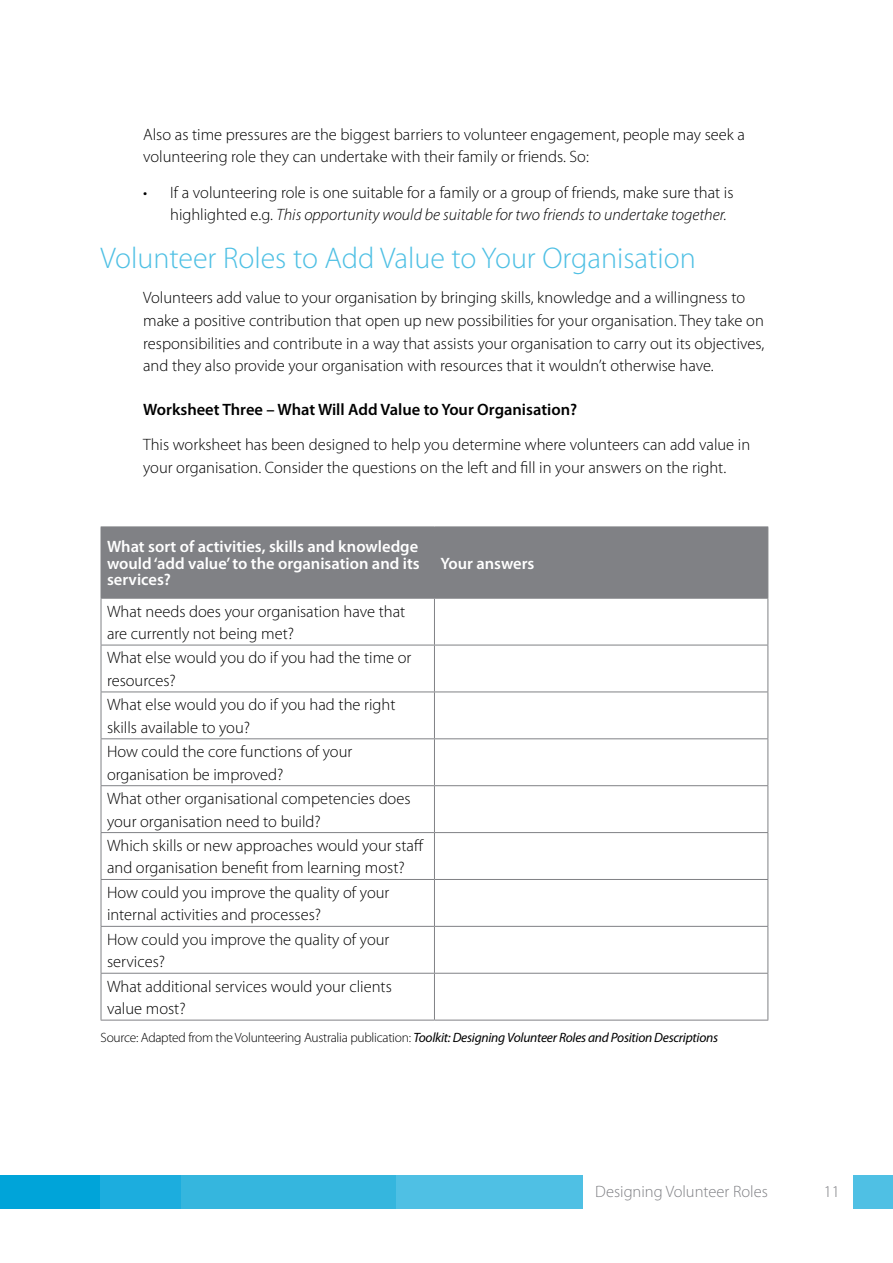
<style>
.page{position:relative;width:893px;height:1263px;background:#fff}
.page>*{position:absolute;margin:0;border:0;box-sizing:border-box;transform-origin:0 0}
.t1{font:300 30px "Myriad Pro";color:#4fc0e4}
.t2{font:300 16.5px/22.5px "Myriad Pro";color:#000}
.t3{font:600 16.5px/16.5px "Myriad Pro";color:#fff;text-align:justify}
.t4{font:600 16.5px "Myriad Pro";color:#000}
.t5{font:300 16.5px "Myriad Pro";color:#808185}
.t6{font:300 13.5px "Myriad Pro";letter-spacing:-.02em;color:#000}
.s1{font-style:italic}
.s2{font-weight:400;font-style:italic}
</style>
<div class="page">
<div style="left:0;top:1176px;width:100px;height:33px;background:#00a4d9"></div>
<div style="left:100px;top:1176px;width:81px;height:33px;background:#1cadde"></div>
<div style="left:181px;top:1176px;width:215px;height:33px;background:#35b6de"></div>
<div style="left:854px;top:1176px;width:39px;height:33px;background:#4fc0e4"></div>
<div style="left:396px;top:1176px;width:187px;height:33px;background:#4fc0e4"></div>
<div style="left:102px;top:527px;width:665px;height:71px;background:#808185"></div>
<hr style="left:101px;top:526px;width:333px;height:1px;background:#808185">
<hr style="left:101px;top:527px;width:1px;height:71px;background:#808185">
<hr style="left:434px;top:526px;width:334px;height:1px;background:#808185">
<hr style="left:434px;top:527px;width:1px;height:71px;background:#808185">
<hr style="left:767px;top:527px;width:1px;height:71px;background:#808185">
<hr style="left:101px;top:598px;width:333px;height:1px;background:#808185">
<hr style="left:101px;top:598px;width:1px;height:47px;background:#808185">
<hr style="left:434px;top:598px;width:334px;height:1px;background:#808185">
<hr style="left:434px;top:598px;width:1px;height:47px;background:#808185">
<hr style="left:767px;top:598px;width:1px;height:47px;background:#808185">
<hr style="left:101px;top:645px;width:333px;height:1px;background:#808185">
<hr style="left:101px;top:645px;width:1px;height:46px;background:#808185">
<hr style="left:434px;top:645px;width:334px;height:1px;background:#808185">
<hr style="left:434px;top:645px;width:1px;height:46px;background:#808185">
<hr style="left:767px;top:645px;width:1px;height:46px;background:#808185">
<hr style="left:101px;top:691px;width:333px;height:1px;background:#808185">
<hr style="left:101px;top:692px;width:1px;height:46px;background:#808185">
<hr style="left:434px;top:691px;width:334px;height:1px;background:#808185">
<hr style="left:434px;top:692px;width:1px;height:46px;background:#808185">
<hr style="left:767px;top:692px;width:1px;height:46px;background:#808185">
<hr style="left:101px;top:738px;width:333px;height:1px;background:#808185">
<hr style="left:101px;top:739px;width:1px;height:46px;background:#808185">
<hr style="left:434px;top:738px;width:334px;height:1px;background:#808185">
<hr style="left:434px;top:739px;width:1px;height:46px;background:#808185">
<hr style="left:767px;top:739px;width:1px;height:46px;background:#808185">
<hr style="left:101px;top:785px;width:333px;height:1px;background:#808185">
<hr style="left:101px;top:786px;width:1px;height:46px;background:#808185">
<hr style="left:434px;top:785px;width:334px;height:1px;background:#808185">
<hr style="left:434px;top:786px;width:1px;height:46px;background:#808185">
<hr style="left:767px;top:786px;width:1px;height:46px;background:#808185">
<hr style="left:101px;top:832px;width:333px;height:1px;background:#808185">
<hr style="left:101px;top:833px;width:1px;height:46px;background:#808185">
<hr style="left:434px;top:832px;width:334px;height:1px;background:#808185">
<hr style="left:434px;top:833px;width:1px;height:46px;background:#808185">
<hr style="left:767px;top:833px;width:1px;height:46px;background:#808185">
<hr style="left:101px;top:879px;width:333px;height:1px;background:#808185">
<hr style="left:101px;top:880px;width:1px;height:46px;background:#808185">
<hr style="left:434px;top:879px;width:334px;height:1px;background:#808185">
<hr style="left:434px;top:880px;width:1px;height:46px;background:#808185">
<hr style="left:767px;top:880px;width:1px;height:46px;background:#808185">
<hr style="left:101px;top:926px;width:333px;height:1px;background:#808185">
<hr style="left:101px;top:927px;width:1px;height:46px;background:#808185">
<hr style="left:434px;top:926px;width:334px;height:1px;background:#808185">
<hr style="left:434px;top:927px;width:1px;height:46px;background:#808185">
<hr style="left:767px;top:927px;width:1px;height:46px;background:#808185">
<hr style="left:101px;top:973px;width:333px;height:1px;background:#808185">
<hr style="left:101px;top:973px;width:1px;height:47px;background:#808185">
<hr style="left:434px;top:973px;width:334px;height:1px;background:#808185">
<hr style="left:434px;top:973px;width:1px;height:47px;background:#808185">
<hr style="left:767px;top:973px;width:1px;height:47px;background:#808185">
<hr style="left:101px;top:1020px;width:333px;height:1px;background:#808185">
<hr style="left:434px;top:1020px;width:334px;height:1px;background:#808185">
<p class="t2" style="left:143px;top:123px;width:603px">Also as time pressures are the biggest barriers to volunteer engagement, people may seek a volunteering role they can undertake with their family or friends. So:</p>
<p class="t2" style="left:170px;top:181px;width:565px;text-indent:-27px">• If a volunteering role is one suitable for a family or a group of friends, make sure that is highlighted e.g. <span class="s1">This opportunity would be suitable for two friends to undertake together.</span></p>
<h1 class="t1" style="left:101px;top:242px;width:597px">Volunteer Roles to Add Value to Your Organisation</h1>
<p class="t2" style="left:143px;top:287px;width:623px">Volunteers add value to your organisation by bringing skills, knowledge and a willingness to make a positive contribution that open up new possibilities for your organisation. They take on responsibilities and contribute in a way that assists your organisation to carry out its objectives, and they also provide your organisation with resources that it wouldn’t otherwise have.</p>
<p class="t4" style="left:143px;top:400px;width:435px">Worksheet Three – What Will Add Value to Your Organisation?</p>
<p class="t2" style="left:143px;top:434px;width:609px">This worksheet has been designed to help you determine where volunteers can add value in your organisation. Consider the questions on the left and fill in your answers on the right.</p>
<p class="t3" style="left:107px;top:539px;width:314px">What sort of activities, skills and knowledge would ‘add value’ to the organisation and its services?</p>
<p class="t3" style="left:440px;top:555px;width:96px">Your answers</p>
<p class="t2" style="left:107px;top:600px;width:300px">What needs does your organisation have that are currently not being met?</p>
<p class="t2" style="left:107px;top:647px;width:306px">What else would you do if you had the time or resources?</p>
<p class="t2" style="left:107px;top:694px;width:290px">What else would you do if you had the right skills available to you?</p>
<p class="t2" style="left:107px;top:741px;width:247px">How could the core functions of your organisation be improved?</p>
<p class="t2" style="left:107px;top:788px;width:305px">What other organisational competencies does your organisation need to build?</p>
<p class="t2" style="left:107px;top:834px;width:318px">Which skills or new approaches would your staff and organisation benefit from learning most?</p>
<p class="t2" style="left:107px;top:881px;width:284px">How could you improve the quality of your internal activities and processes?</p>
<p class="t2" style="left:107px;top:928px;width:284px">How could you improve the quality of your services?</p>
<p class="t2" style="left:107px;top:975px;width:286px">What additional services would your clients value most?</p>
<p class="t6" style="left:101px;top:1030px;width:619px">Source: Adapted from the Volunteering Australia publication: <span class="s2">Toolkit: Designing Volunteer Roles and Position Descriptions</span></p>
<p class="t5" style="left:595px;top:1182px;width:174px">Designing Volunteer Roles</p>
<p class="t5" style="left:824px;top:1182px;width:18px">11</p>
</div>
